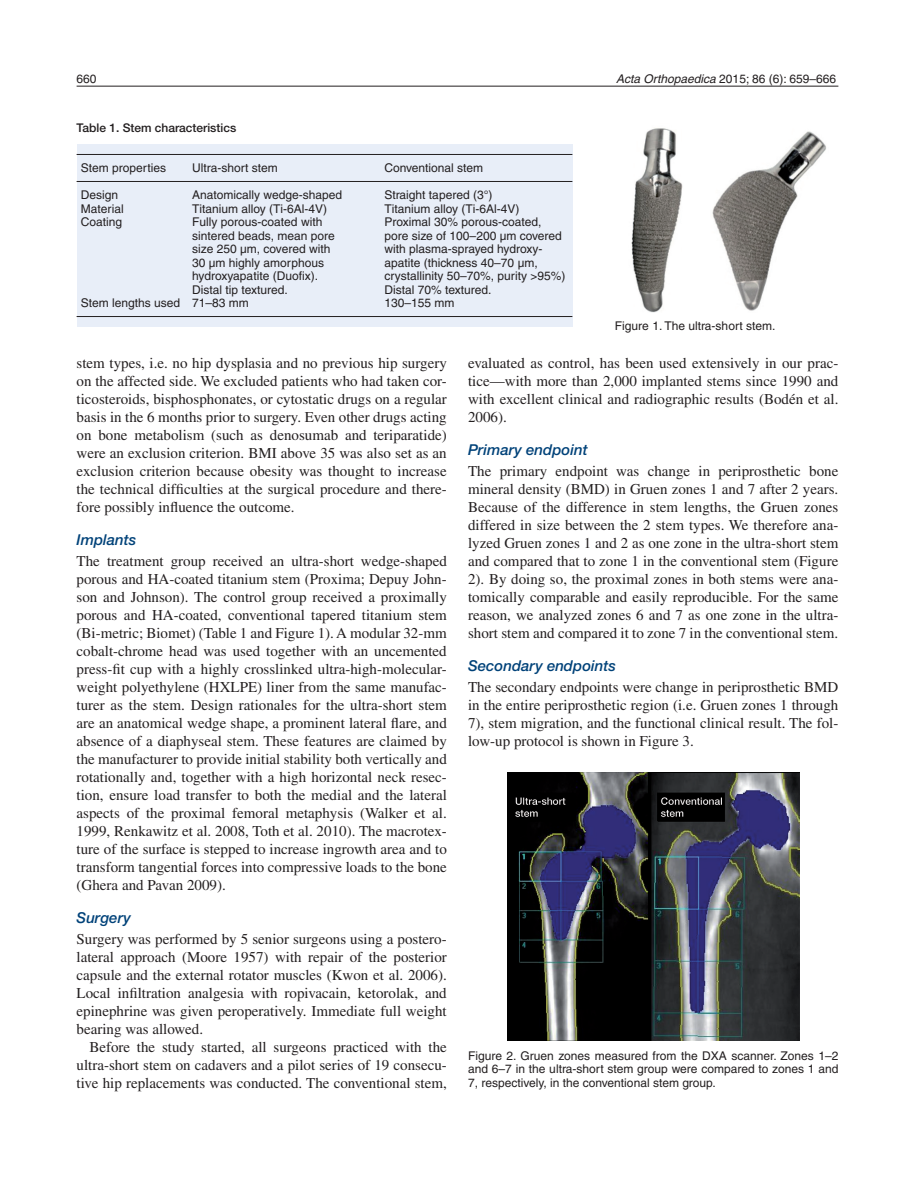
<style>
.page{position:relative;width:915px;height:1191px;background:#fff}
.page>*{position:absolute;margin:0;border:0;box-sizing:border-box;transform-origin:0 0}
.t1{font:15px/18px "Times";color:#231f20;text-align:justify}
.t2{font:italic 500 15px "Helvetica Neue LTW1 G";color:#004279}
.t3{font:12px/13.5px "Helvetica";color:#231f20;text-align:justify}
.t4{font:500 12px "Helvetica Neue LTW1 G";color:#231f20}
.s1{font-style:italic}
</style>
<div class="page">
<hr style="left:77px;top:86px;width:761px;height:1px;background:#231f20">
<div style="left:77px;top:145px;width:495px;height:182px;background:#e8eef8"></div>
<hr style="left:77px;top:154px;width:495px;height:1px;background:#231f20">
<hr style="left:77px;top:181px;width:495px;height:1px;background:#231f20">
<hr style="left:77px;top:316px;width:495px;height:1px;background:#231f20">
<img style="left:631px;top:128px;width:52px;height:185px">
<img style="left:712px;top:131px;width:114px;height:180px">
<img style="left:507px;top:772px;width:292px;height:268px">
<p class="t3" style="left:77px;top:72px;width:22px">660</p>
<p class="t3" style="left:615px;top:72px;width:222px"><span class="s1">Acta Orthopaedica</span> 2015; 86 (6): 659–666</p>
<p class="t4" style="left:77px;top:120px;width:161px">Table 1. Stem characteristics</p>
<p class="t3" style="left:81px;top:161px;width:87px">Stem properties</p>
<p class="t3" style="left:192px;top:161px;width:87px">Ultra-short stem</p>
<p class="t3" style="left:384px;top:161px;width:100px">Conventional stem</p>
<p class="t3" style="left:81px;top:188px;width:39px">Design</p>
<p class="t3" style="left:192px;top:188px;width:151px">Anatomically wedge-shaped</p>
<p class="t3" style="left:384px;top:188px;width:110px">Straight tapered (3°)</p>
<p class="t3" style="left:81px;top:202px;width:44px">Material</p>
<p class="t3" style="left:192px;top:202px;width:136px">Titanium alloy (Ti-6Al-4V)</p>
<p class="t3" style="left:384px;top:202px;width:136px">Titanium alloy (Ti-6Al-4V)</p>
<p class="t3" style="left:81px;top:215px;width:43px">Coating</p>
<p class="t3" style="left:192px;top:215px;width:132px">Fully porous-coated with</p>
<p class="t3" style="left:384px;top:215px;width:159px">Proximal 30% porous-coated,</p>
<p class="t3" style="left:192px;top:229px;width:144px">sintered beads, mean pore</p>
<p class="t3" style="left:384px;top:229px;width:179px">pore size of 100–200 µm covered</p>
<p class="t3" style="left:192px;top:242px;width:140px">size 250 µm, covered with</p>
<p class="t3" style="left:384px;top:242px;width:159px">with plasma-sprayed hydroxy-</p>
<p class="t3" style="left:192px;top:256px;width:133px">30 µm highly amorphous</p>
<p class="t3" style="left:384px;top:256px;width:155px">apatite (thickness 40–70 µm,</p>
<p class="t3" style="left:192px;top:269px;width:127px">hydroxyapatite (Duofix).</p>
<p class="t3" style="left:384px;top:269px;width:182px">crystallinity 50–70%, purity &gt;95%)</p>
<p class="t3" style="left:192px;top:283px;width:97px">Distal tip textured.</p>
<p class="t3" style="left:384px;top:283px;width:109px">Distal 70% textured.</p>
<p class="t3" style="left:81px;top:296px;width:169px">Stem lengths used 71–83 mm</p>
<p class="t3" style="left:384px;top:296px;width:72px">130–155 mm</p>
<p class="t3" style="left:614px;top:319px;width:162px">Figure 1. The ultra-short stem.</p>
<p class="t1" style="left:77px;top:353px;width:371px">stem types, i.e. no hip dysplasia and no previous hip surgery on the affected side. We excluded patients who had taken cor&shy;ticosteroids, bisphosphonates, or cytostatic drugs on a regular basis in the 6 months prior to surgery. Even other drugs acting on bone metabolism (such as denosumab and teriparatide) were an exclusion criterion. BMI above 35 was also set as an exclusion criterion because obesity was thought to increase the technical difficulties at the surgical procedure and there&shy;fore possibly influence the outcome.</p>
<p class="t2" style="left:77px;top:530px;width:61px">Implants</p>
<p class="t1" style="left:77px;top:551px;width:371px">The treatment group received an ultra-short wedge-shaped porous and HA-coated titanium stem (Proxima; Depuy John&shy;son and Johnson). The control group received a proximally porous and HA-coated, conventional tapered titanium stem (Bi-metric; Biomet) (Table 1 and Figure 1). A modular 32-mm cobalt-chrome head was used together with an uncemented press-fit cup with a highly crosslinked ultra-high-molecular&shy;weight polyethylene (HXLPE) liner from the same manufac&shy;turer as the stem. Design rationales for the ultra-short stem are an anatomical wedge shape, a prominent lateral flare, and absence of a diaphyseal stem. These features are claimed by the manufacturer to provide initial stability both vertically and rotationally and, together with a high horizontal neck resec&shy;tion, ensure load transfer to both the medial and the lateral aspects of the proximal femoral metaphysis (Walker et al.<br>1999, Renkawitz et al. 2008, Toth et al. 2010). The macrotex&shy;ture of the surface is stepped to increase ingrowth area and to transform tangential forces into compressive loads to the bone (Ghera and Pavan 2009).</p>
<p class="t2" style="left:77px;top:908px;width:56px">Surgery</p>
<p class="t1" style="left:77px;top:929px;width:371px">Surgery was performed by 5 senior surgeons using a postero&shy;lateral approach (Moore 1957) with repair of the posterior capsule and the external rotator muscles (Kwon et al. 2006).<br>Local infiltration analgesia with ropivacain, ketorolak, and epinephrine was given peroperatively. Immediate full weight bearing was allowed.</p>
<p class="t1" style="left:77px;top:1037px;width:371px;text-indent:13px">Before the study started, all surgeons practiced with the ultra-short stem on cadavers and a pilot series of 19 consecu&shy;tive hip replacements was conducted. The conventional stem,</p>
<p class="t1" style="left:468px;top:353px;width:371px">evaluated as control, has been used extensively in our prac&shy;tice—with more than 2,000 implanted stems since 1990 and with excellent clinical and radiographic results (Bodén et al.<br>2006).</p>
<p class="t2" style="left:468px;top:440px;width:121px">Primary endpoint</p>
<p class="t1" style="left:468px;top:461px;width:371px">The primary endpoint was change in periprosthetic bone mineral density (BMD) in Gruen zones 1 and 7 after 2 years.<br>Because of the difference in stem lengths, the Gruen zones differed in size between the 2 stem types. We therefore ana&shy;lyzed Gruen zones 1 and 2 as one zone in the ultra-short stem and compared that to zone 1 in the conventional stem (Figure 2). By doing so, the proximal zones in both stems were ana&shy;tomically comparable and easily reproducible. For the same reason, we analyzed zones 6 and 7 as one zone in the ultra&shy;short stem and compared it to zone 7 in the conventional stem.</p>
<p class="t2" style="left:468px;top:656px;width:149px">Secondary endpoints</p>
<p class="t1" style="left:468px;top:677px;width:371px">The secondary endpoints were change in periprosthetic BMD in the entire periprosthetic region (i.e. Gruen zones 1 through 7), stem migration, and the functional clinical result. The fol&shy;low-up protocol is shown in Figure 3.</p>
<p class="t3" style="left:468px;top:1049px;width:371px">Figure 2. Gruen zones measured from the DXA scanner. Zones 1–2 and 6–7 in the ultra-short stem group were compared to zones 1 and 7, respectively, in the conventional stem group.</p>
</div>
